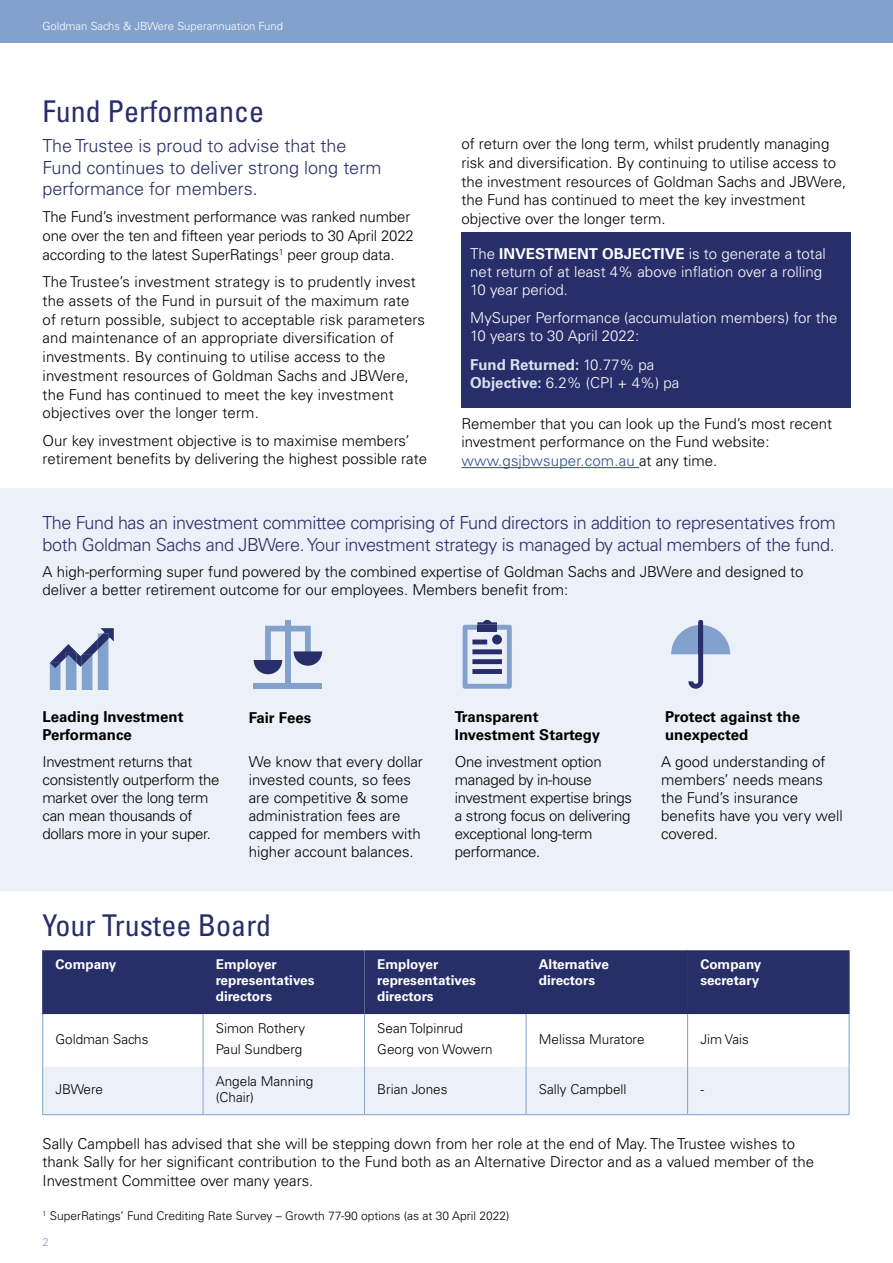
<style>
.page{position:relative;width:893px;height:1263px;background:#fff}
.page>*{position:absolute;margin:0;border:0;box-sizing:border-box;transform-origin:0 0}
.t1{font:condensed 30px "Univers";color:#282e69}
.t2{font:300 18px/21.6px "Univers";letter-spacing:-.02em;color:#282e69}
.t3{font:300 18px/21.6px "Univers";color:#282e69}
.t4{font:300 15px/18.8px "Univers";color:#000}
.t5{font:300 15px/18px "Univers";letter-spacing:-.02em;color:#000}
.t6{font:300 15px/18px "Univers";color:#fff}
.t7{font:700 15px/18px "Univers";color:#000}
.t8{font:700 15px/18px "Univers";color:#dae1f1}
.t9{font:300 13.5px/20.4px "Univers";color:#000}
.t10{font:700 13.5px/16.2px "Univers";color:#fff}
.t11{font:300 12px "Univers";color:#000}
.t12{font:300 11.25px "Univers";color:#fff}
.t13{font:300 11.25px "Univers";color:#82a1cc}
.s1{font-weight:700}
.s2{font-weight:300;color:#fff}
.s3{color:#2a4b9b}
</style>
<div class="page">
<div style="left:0;top:0;width:893px;height:43px;background:#82a1cc"></div>
<div style="left:0;top:488px;width:893px;height:403px;background:#ecf0f8"></div>
<hr style="left:461px;top:467px;width:178px;height:1px;background:#2a4b9b">
<div style="left:461px;top:233px;width:389px;height:175px;background:#282e69"></div>
<div style="left:43px;top:950px;width:806px;height:64px;background:#282e68"></div>
<div style="left:365px;top:950px;width:322px;height:64px;background:#282e68"></div>
<div style="left:43px;top:1066px;width:806px;height:48px;background:#ecf0f8"></div>
<hr style="left:203px;top:1014px;width:1px;height:52px;background:#82a1cc">
<hr style="left:203px;top:1066px;width:1px;height:48px;background:#82a1cc">
<hr style="left:42px;top:1014px;width:1px;height:52px;background:#82a1cc">
<hr style="left:42px;top:1066px;width:1px;height:48px;background:#82a1cc">
<hr style="left:43px;top:1114px;width:160px;height:1px;background:#82a1cc">
<hr style="left:42px;top:950px;width:1px;height:64px;background:#293068">
<hr style="left:687px;top:950px;width:1px;height:64px;background:#293068">
<hr style="left:849px;top:950px;width:1px;height:64px;background:#293068">
<hr style="left:364px;top:1014px;width:1px;height:52px;background:#82a1cc">
<hr style="left:526px;top:1014px;width:1px;height:52px;background:#82a1cc">
<hr style="left:364px;top:1066px;width:1px;height:48px;background:#82a1cc">
<hr style="left:526px;top:1066px;width:1px;height:48px;background:#82a1cc">
<hr style="left:203px;top:1114px;width:162px;height:1px;background:#82a1cc">
<hr style="left:365px;top:1114px;width:161px;height:1px;background:#82a1cc">
<hr style="left:526px;top:1114px;width:162px;height:1px;background:#82a1cc">
<hr style="left:688px;top:1114px;width:161px;height:1px;background:#82a1cc">
<hr style="left:687px;top:1014px;width:1px;height:52px;background:#82a1cc">
<hr style="left:849px;top:1014px;width:1px;height:52px;background:#82a1cc">
<hr style="left:687px;top:1066px;width:1px;height:48px;background:#82a1cc">
<hr style="left:849px;top:1066px;width:1px;height:48px;background:#82a1cc">
<svg style="left:50px;top:628px;width:64px;height:62px"></svg>
<div style="left:254px;top:683px;width:68px;height:5px;background:#82a1cc"></div>
<div style="left:285px;top:620px;width:6px;height:68px;background:#82a1cc"></div>
<svg style="left:254px;top:626px;width:68px;height:48px"></svg>
<svg style="left:463px;top:620px;width:49px;height:69px"></svg>
<div style="left:477px;top:625px;width:20px;height:5px;background:#282e69"></div>
<hr style="left:477px;top:630px;width:20px;height:2px;background:#282e69">
<div style="left:492px;top:635px;width:10px;height:9px;background:#282e69;border-radius:50%"></div>
<svg style="left:671px;top:620px;width:59px;height:69px"></svg>
<p class="t12" style="left:43px;top:19px;width:242px">Goldman Sachs &amp; JBWere Superannuation Fund</p>
<h1 class="t1" style="left:43px;top:92px;width:223px">Fund Performance</h1>
<p class="t3" style="left:43px;top:135px;width:340px">The Trustee is proud to advise that the<br>Fund continues to deliver strong long term performance for members.</p>
<p class="t4" style="left:43px;top:208px;width:373px">The Fund’s investment performance was ranked number one over the ten and fifteen year periods to 30 April 2022 according to the latest SuperRatings<sup>1</sup> peer group data.</p>
<p class="t4" style="left:43px;top:272px;width:384px">The Trustee’s investment strategy is to prudently invest the assets of the Fund in pursuit of the maximum rate of return possible, subject to acceptable risk parameters and maintenance of an appropriate diversification of investments. By continuing to utilise access to the investment resources of Goldman Sachs and JBWere, the Fund has continued to meet the key investment objectives over the longer term.</p>
<p class="t4" style="left:43px;top:431px;width:386px">Our key investment objective is to maximise members’ retirement benefits by delivering the highest possible rate</p>
<p class="t4" style="left:461px;top:134px;width:387px">of return over the long term, whilst prudently managing risk and diversification. By continuing to utilise access to the investment resources of Goldman Sachs and JBWere, the Fund has continued to meet the key investment objective over the longer term.</p>
<p class="t6" style="left:470px;top:244px;width:357px">The <span class="s1">INVESTMENT OBJECTIVE</span> is to generate a total net return of at least 4% above inflation over a rolling<br>10 year period.</p>
<p class="t6" style="left:470px;top:309px;width:368px">MySuper Performance (accumulation members) for the<br>10 years to 30 April 2022:</p>
<p class="t8" style="left:470px;top:356px;width:210px">Fund Returned: <span class="s2">10.77% pa<br></span>Objective: <span class="s2">6.2% (CPI + 4%) pa</span></p>
<p class="t4" style="left:461px;top:414px;width:372px">Remember that you can look up the Fund’s most recent investment performance on the Fund website: <span class="s3">www.gsjbwsuper.com.au</span> at any time.</p>
<p class="t2" style="left:43px;top:512px;width:795px">The Fund has an investment committee comprising of Fund directors in addition to representatives from both Goldman Sachs and JBWere. Your investment strategy is managed by actual members of the fund.</p>
<p class="t4" style="left:43px;top:563px;width:763px;line-height:18px">A high-performing super fund powered by the combined expertise of Goldman Sachs and JBWere and designed to deliver a better retirement outcome for our employees. Members benefit from:</p>
<p class="t7" style="left:43px;top:708px;width:143px">Leading Investment<br>Performance</p>
<p class="t7" style="left:249px;top:709px;width:64px">Fair Fees</p>
<p class="t7" style="left:455px;top:708px;width:147px">Transparent<br>Investment Startegy</p>
<p class="t7" style="left:665px;top:708px;width:136px">Protect against the unexpected</p>
<p class="t5" style="left:43px;top:752px;width:178px">Investment returns that consistently outperform the market over the long term can mean thousands of dollars more in your super.</p>
<p class="t4" style="left:249px;top:752px;width:176px;line-height:18px">We know that every dollar invested counts, so fees are competitive &amp; some administration fees are capped for members with higher account balances.</p>
<p class="t5" style="left:455px;top:752px;width:179px">One investment option managed by in-house investment expertise brings a strong focus on delivering exceptional long-term performance.</p>
<p class="t4" style="left:661px;top:752px;width:183px;line-height:18px">A good understanding of members’ needs means the Fund’s insurance benefits have you very well covered.</p>
<h1 class="t1" style="left:43px;top:906px;width:230px">Your Trustee Board</h1>
<p class="t10" style="left:55px;top:956px;width:62px">Company</p>
<p class="t10" style="left:216px;top:956px;width:100px">Employer representatives directors</p>
<p class="t10" style="left:377px;top:956px;width:100px">Employer representatives directors</p>
<p class="t10" style="left:539px;top:956px;width:72px">Alternative directors</p>
<p class="t10" style="left:700px;top:956px;width:62px">Company secretary</p>
<p class="t9" style="left:55px;top:1028px;width:95px">Goldman Sachs</p>
<p class="t9" style="left:216px;top:1018px;width:91px">Simon Rothery<br>Paul Sundberg</p>
<p class="t9" style="left:377px;top:1018px;width:117px">Sean Tolpinrud<br>Georg von Wowern</p>
<p class="t9" style="left:539px;top:1028px;width:107px">Melissa Muratore</p>
<p class="t9" style="left:700px;top:1028px;width:50px">Jim Vais</p>
<p class="t9" style="left:55px;top:1079px;width:49px">JBWere</p>
<p class="t9" style="left:216px;top:1073px;width:99px;line-height:16.2px">Angela Manning (Chair)</p>
<p class="t9" style="left:377px;top:1079px;width:72px">Brian Jones</p>
<p class="t9" style="left:539px;top:1079px;width:89px">Sally Campbell</p>
<p class="t9" style="left:700px;top:1079px;width:5px">-</p>
<p class="t4" style="left:43px;top:1135px;width:773px;line-height:18px">Sally Campbell has advised that she will be stepping down from her role at the end of May. The Trustee wishes to thank Sally for her significant contribution to the Fund both as an Alternative Director and as a valued member of the<br>Investment Committee over many years.</p>
<p class="t11" style="left:43px;top:1209px;width:469px"><sup>1</sup> SuperRatings’ Fund Crediting Rate Survey – Growth 77-90 options (as at 30 April 2022)</p>
<p class="t13" style="left:43px;top:1235px;width:8px">2</p>
</div>
